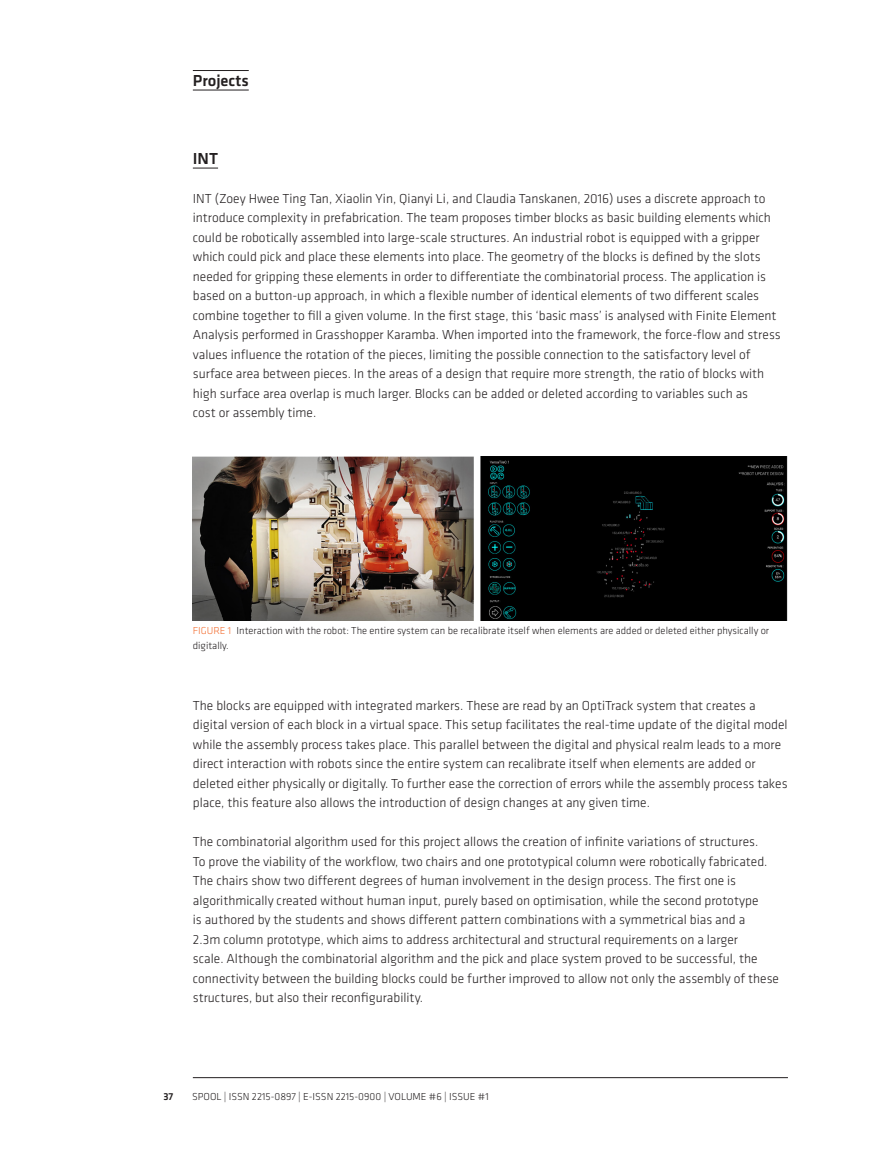
<style>
.page{position:relative;width:893px;height:1163px;background:#fff}
.page>*{position:absolute;margin:0;border:0;box-sizing:border-box;transform-origin:0 0}
.HEADING_Main_2_-_NoN{font:500 16.5px "Klavika";color:#231f20}
.SUBHEADING_Normal_1{font:500 16.5px "Klavika";color:#231f20}
.BODY_Normal{font:300 13.5px/19.5px "Klavika";color:#231f20}
.t1{font:300 10.5px/14.7px "Klavika";color:#231f20}
.t2{font:300 10.5px "Klavika";color:#f36e31}
.t3{font:500 10.5px "Klavika";color:#231f20}
.s1{color:#f36e31}
</style>
<div class="page">
<hr style="left:193px;top:1077px;width:594px;height:1px;background:#231f20">
<hr style="left:193px;top:90px;width:56px;height:1px;background:#231f20">
<svg style="left:193px;top:168px;width:25px;height:1px"></svg>
<hr style="left:193px;top:70px;width:56px;height:1px;background:#231f20">
<img style="left:193px;top:456px;width:594px;height:164px">
<p class="HEADING_Main_2_-_NoN" style="left:193px;top:71px;width:57px">Projects</p>
<p class="SUBHEADING_Normal_1" style="left:193px;top:149px;width:27px">INT</p>
<p class="BODY_Normal" style="left:193px;top:189px;width:589px">INT (Zoey Hwee Ting Tan, Xiaolin Yin, Qianyi Li, and Claudia Tanskanen, 2016) uses a discrete approach to introduce complexity in prefabrication. The team proposes timber blocks as basic building elements which could be robotically assembled into large-scale structures. An industrial robot is equipped with a gripper which could pick and place these elements into place. The geometry of the blocks is defined by the slots needed for gripping these elements in order to differentiate the combinatorial process. The application is based on a button-up approach, in which a flexible number of identical elements of two different scales combine together to fill a given volume. In the first stage, this ‘basic mass’ is analysed with Finite Element Analysis performed in Grasshopper Karamba. When imported into the framework, the force-flow and stress values influence the rotation of the pieces, limiting the possible connection to the satisfactory level of surface area between pieces. In the areas of a design that require more strength, the ratio of blocks with high surface area overlap is much larger. Blocks can be added or deleted according to variables such as<br>cost or assembly time.</p>
<p class="t1" style="left:193px;top:623px;width:577px;text-indent:35px"><span class="s1">1</span> Interaction with the robot: The entire system can be recalibrate itself when elements are added or deleted either physically or digitally.</p>
<p class="t2" style="left:193px;top:624px;width:12px">Figure</p>
<p class="BODY_Normal" style="left:193px;top:696px;width:596px">The blocks are equipped with integrated markers. These are read by an OptiTrack system that creates a digital version of each block in a virtual space. This setup facilitates the real-time update of the digital model while the assembly process takes place. This parallel between the digital and physical realm leads to a more direct interaction with robots since the entire system can recalibrate itself when elements are added or deleted either physically or digitally. To further ease the correction of errors while the assembly process takes place, this feature also allows the introduction of design changes at any given time.</p>
<p class="BODY_Normal" style="left:193px;top:832px;width:587px">The combinatorial algorithm used for this project allows the creation of infinite variations of structures.<br>To prove the viability of the workflow, two chairs and one prototypical column were robotically fabricated.<br>The chairs show two different degrees of human involvement in the design process. The first one is algorithmically created without human input, purely based on optimisation, while the second prototype<br>is authored by the students and shows different pattern combinations with a symmetrical bias and a<br>2.3m column prototype, which aims to address architectural and structural requirements on a larger<br>scale. Although the combinatorial algorithm and the pick and place system proved to be successful, the connectivity between the building blocks could be further improved to allow not only the assembly of these structures, but also their reconfigurability.</p>
<p class="t3" style="left:163px;top:1090px;width:11px">37</p>
<p class="t1" style="left:192px;top:1089px;width:298px">SPOOL | ISSN 2215-0897 | E-ISSN 2215-0900 | VOLUME #6 | ISSUE #1</p>
</div>
